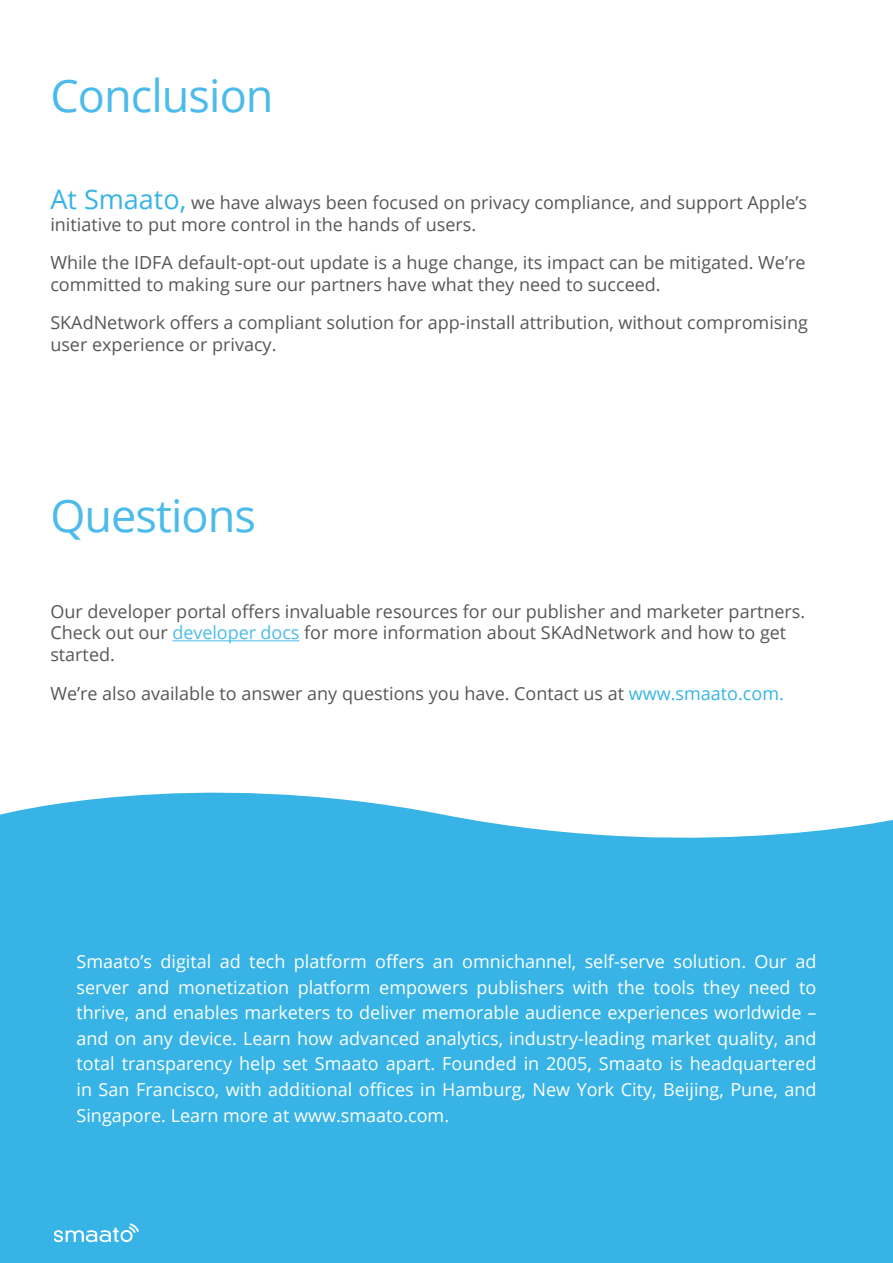
<style>
.page{position:relative;width:893px;height:1263px;background:#fff}
.page>*{position:absolute;margin:0;border:0;box-sizing:border-box;transform-origin:0 0}
.t1{font:45px "Open Sans";letter-spacing:-.02em;color:#4bbbeb}
.t2{font:18px/21.6px "Open Sans";color:#575756}
.t3{font:18px/25.5px "Open Sans";color:#fff;text-align:justify}
.s1{font-size:27px;color:#37b4e5}
.s2{color:#4bbbeb}
.s3{color:#37b4e5}
</style>
<div class="page">
<hr style="left:172px;top:640px;width:127px;height:1px;background:#4bbbeb">
<div style="left:0;top:792px;width:893px;height:471px;background:#37b4e5"></div>
<svg style="left:54px;top:1223px;width:85px;height:19px"></svg>
<h1 class="t1" style="left:50px;top:65px;width:225px">Conclusion</h1>
<p class="t2" style="left:50px;top:191px;width:758px"><span class="s1">At Smaato,</span> we have always been focused on privacy compliance, and support Apple’s initiative to put more control in the hands of users.</p>
<p class="t2" style="left:50px;top:251px;width:757px">While the IDFA default-opt-out update is a huge change, its impact can be mitigated. We’re committed to making sure our partners have what they need to succeed.</p>
<p class="t2" style="left:50px;top:312px;width:759px">SKAdNetwork offers a compliant solution for app-install attribution, without compromising user experience or privacy.</p>
<h1 class="t1" style="left:50px;top:484px;width:207px">Questions</h1>
<p class="t2" style="left:50px;top:600px;width:756px">Our developer portal offers invaluable resources for our publisher and marketer partners.<br>Check out our <span class="s2">developer docs</span> for more information about SKAdNetwork and how to get started.</p>
<p class="t2" style="left:50px;top:682px;width:735px">We’re also available to answer any questions you have. Contact us at <span class="s3">www.smaato.com.</span></p>
<p class="t3" style="left:77px;top:949px;width:741px">Smaato’s digital ad tech platform offers an omnichannel, self-serve solution. Our ad server and monetization platform empowers publishers with the tools they need to thrive, and enables marketers to deliver memorable audience experiences worldwide – and on any device. Learn how advanced analytics, industry-leading market quality, and total transparency help set Smaato apart. Founded in 2005, Smaato is headquartered in San Francisco, with additional offices in Hamburg, New York City, Beijing, Pune, and Singapore. Learn more at www.smaato.com.</p>
</div>
